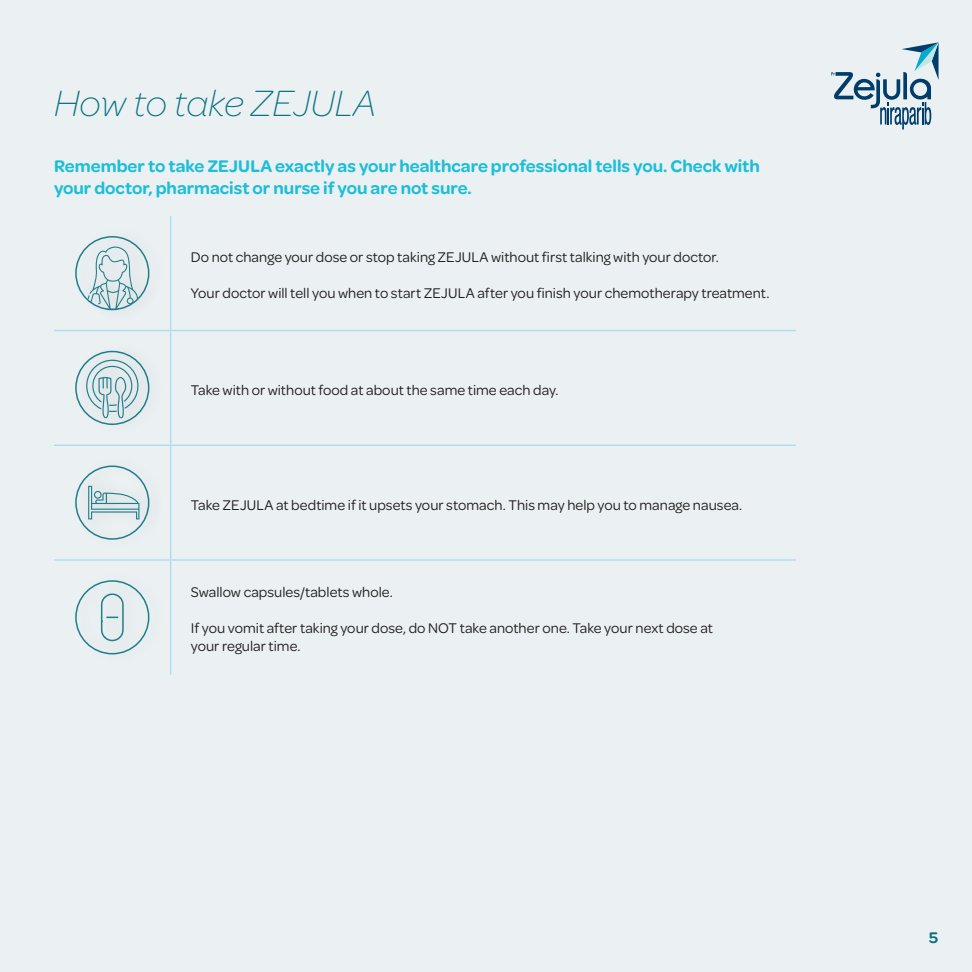
<style>
.page{position:relative;width:972px;height:972px;background:#ebf0f2}
.page>*{position:absolute;margin:0;border:0;box-sizing:border-box;transform-origin:0 0}
.t1{font:italic 200 39px "Omnes";color:#097280}
.t2{font:600 18px/21.6px "Omnes";color:#1cbed8}
.t3{font:600 16.5px "Omnes";color:#097280}
.t4{font:15px/18px "Omnes";letter-spacing:.005em;color:#231f20}
</style>
<div class="page">
<hr style="left:170px;top:216px;width:1px;height:114px;background:#acdfed">
<hr style="left:54px;top:330px;width:117px;height:1px;background:#acdfed">
<hr style="left:171px;top:330px;width:625px;height:1px;background:#acdfed">
<hr style="left:170px;top:331px;width:1px;height:114px;background:#acdfed">
<hr style="left:54px;top:445px;width:117px;height:1px;background:#acdfed">
<hr style="left:171px;top:445px;width:625px;height:1px;background:#acdfed">
<hr style="left:170px;top:446px;width:1px;height:113px;background:#acdfed">
<hr style="left:54px;top:559px;width:117px;height:2px;background:#acdfed">
<hr style="left:171px;top:559px;width:625px;height:2px;background:#acdfed">
<hr style="left:170px;top:561px;width:1px;height:114px;background:#acdfed">
<div style="left:67px;top:221px;width:104px;height:104px;background:#ebf0f2"></div>
<svg style="left:86px;top:246px;width:54px;height:64px"></svg>
<div style="left:75px;top:236px;width:74px;height:74px;border:2px solid #097280;border-radius:50%"></div>
<div style="left:67px;top:336px;width:104px;height:104px;background:#ebf0f2"></div>
<svg style="left:82px;top:357px;width:60px;height:61px"></svg>
<div style="left:75px;top:351px;width:74px;height:74px;border:2px solid #097280;border-radius:50%"></div>
<div style="left:67px;top:451px;width:104px;height:103px;background:#ebf0f2"></div>
<svg style="left:88px;top:486px;width:51px;height:33px"></svg>
<div style="left:75px;top:466px;width:74px;height:74px;border:2px solid #097280;border-radius:50%"></div>
<div style="left:67px;top:566px;width:104px;height:103px;background:#eaeff1"></div>
<svg style="left:101px;top:593px;width:23px;height:48px"></svg>
<div style="left:75px;top:580px;width:74px;height:74px;border:2px solid #097280;border-radius:50%"></div>
<svg style="left:831px;top:42px;width:108px;height:87px"></svg>
<p class="t1" style="left:54px;top:77px;width:324px">How to take ZEJULA</p>
<p class="t2" style="left:54px;top:155px;width:707px">Remember to take ZEJULA exactly as your healthcare professional tells you. Check with your doctor, pharmacist or nurse if you are not sure.</p>
<p class="t4" style="left:191px;top:247px;width:530px">Do not change your dose or stop taking ZEJULA without first talking with your doctor.</p>
<p class="t4" style="left:191px;top:283px;width:580px">Your doctor will tell you when to start ZEJULA after you finish your chemotherapy treatment.</p>
<p class="t4" style="left:191px;top:380px;width:369px">Take with or without food at about the same time each day.</p>
<p class="t4" style="left:191px;top:495px;width:553px">Take ZEJULA at bedtime if it upsets your stomach. This may help you to manage nausea.</p>
<p class="t4" style="left:191px;top:583px;width:204px">Swallow capsules/tablets whole.</p>
<p class="t4" style="left:191px;top:619px;width:524px">If you vomit after taking your dose, do NOT take another one. Take your next dose at your regular time.</p>
<p class="t3" style="left:929px;top:926px;width:11px">5</p>
</div>
